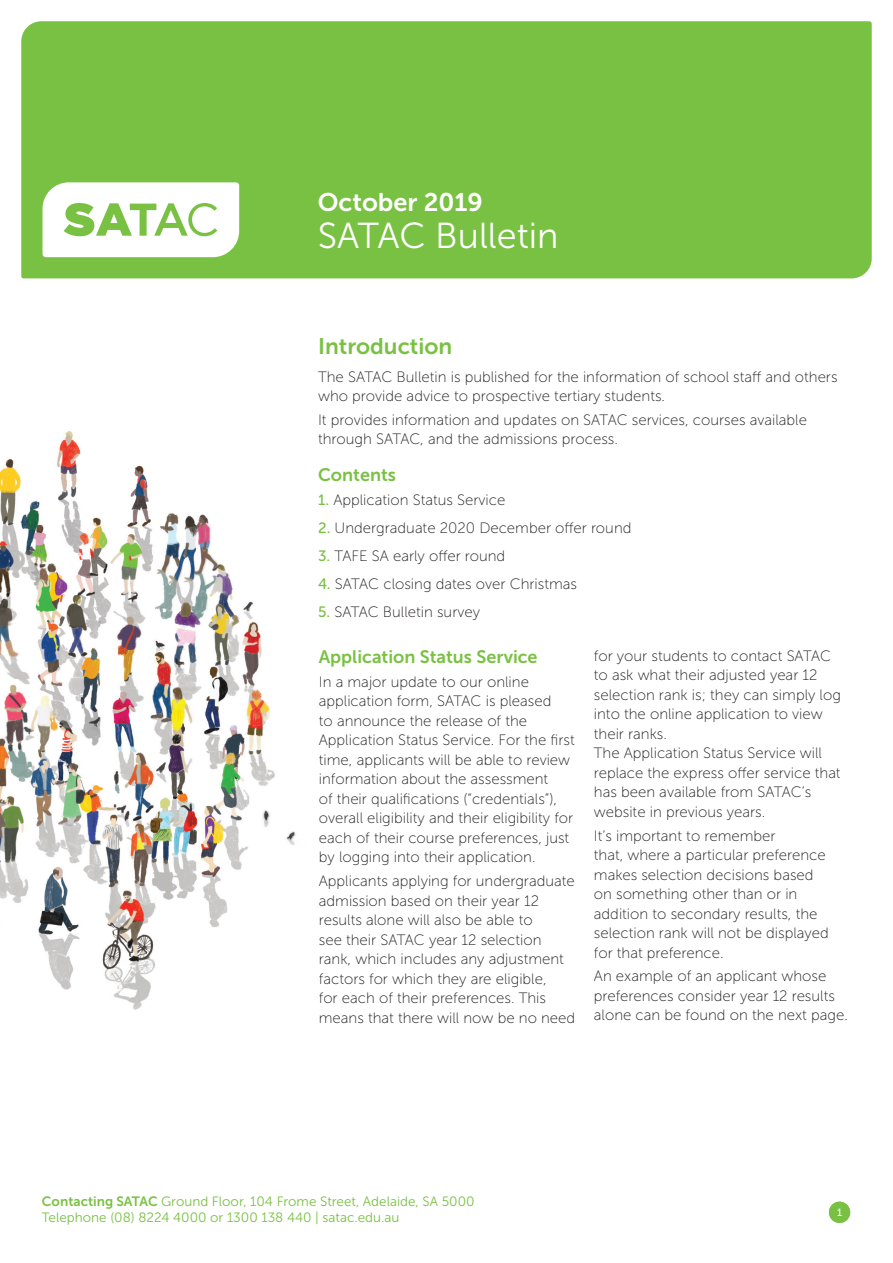
<style>
.page{position:relative;width:893px;height:1263px;background:#fff}
.page>*{position:absolute;margin:0;border:0;box-sizing:border-box;transform-origin:0 0}
.t1{font:36px "Museo Sans 300";color:#fff}
.t2{font:25.5px "Museo Sans 700";color:#fff}
.t3{font:22.5px "Museo Sans 700";color:#79c142}
.t4{font:18px "Museo Sans 700";color:#79c142}
.t5{font:15px/19.5px "Museo Sans 100";color:#231f20}
.t6{font:13.5px/16.5px "Museo Sans 300";color:#79c142}
.t7{font:10.5px "Museo Sans 500";color:#fff}
.s1{font-family:"Museo Sans 500";color:#79c142}
.s2{font-family:"Museo Sans 700"}
</style>
<div class="page">
<div style="left:21px;top:21px;width:851px;height:257px;background:#79c142"></div>
<svg style="left:43px;top:182px;width:196px;height:75px"></svg>
<div style="left:829px;top:1202px;width:21px;height:21px;background:#79c142;border-radius:50%"></div>
<img style="left:0;top:431px;width:296px;height:579px">
<h2 class="t2" style="left:318px;top:188px;width:167px">October 2019</h2>
<h1 class="t1" style="left:318px;top:216px;width:242px">SATAC Bulletin</h1>
<h3 class="t3" style="left:318px;top:333px;width:136px">Introduction</h3>
<p class="t5" style="left:318px;top:367px;width:521px">The SATAC Bulletin is published for the information of school staff and others who provide advice to prospective tertiary students.</p>
<p class="t5" style="left:318px;top:410px;width:490px">It provides information and updates on SATAC services, courses available through SATAC, and the admissions process.</p>
<p class="t4" style="left:318px;top:465px;width:79px">Contents</p>
<p class="t5" style="left:318px;top:490px;width:189px"><span class="s1">1.</span> Application Status Service</p>
<p class="t5" style="left:318px;top:518px;width:315px"><span class="s1">2.</span> Undergraduate 2020 December offer round</p>
<p class="t5" style="left:318px;top:546px;width:189px"><span class="s1">3.</span> TAFE SA early offer round</p>
<p class="t5" style="left:318px;top:574px;width:260px"><span class="s1">4.</span> SATAC closing dates over Christmas</p>
<p class="t5" style="left:318px;top:602px;width:163px"><span class="s1">5.</span> SATAC Bulletin survey</p>
<p class="t5" style="left:594px;top:646px;width:249px">for your students to contact SATAC to ask what their adjusted year 12 selection rank is; they can simply log into the online application to view their ranks.<br>The Application Status Service will replace the express offer service that has been available from SATAC’s website in previous years.</p>
<p class="t5" style="left:594px;top:826px;width:237px">It’s important to remember<br>that, where a particular preference makes selection decisions based on something other than or in addition to secondary results, the selection rank will not be displayed for that preference.</p>
<p class="t5" style="left:594px;top:967px;width:255px">An example of an applicant whose preferences consider year 12 results alone can be found on the next page.</p>
<p class="t4" style="left:319px;top:647px;width:220px">Application Status Service</p>
<p class="t5" style="left:319px;top:672px;width:257px">In a major update to our online application form, SATAC is pleased<br>to announce the release of the Application Status Service. For the first time, applicants will be able to review information about the assessment<br>of their qualifications (“credentials”), overall eligibility and their eligibility for each of their course preferences, just by logging into their application.</p>
<p class="t5" style="left:319px;top:871px;width:258px">Applicants applying for undergraduate admission based on their year 12 results alone will also be able to<br>see their SATAC year 12 selection rank, which includes any adjustment factors for which they are eligible,<br>for each of their preferences. This means that there will now be no need</p>
<p class="t6" style="left:42px;top:1193px;width:434px"><span class="s2">Contacting SATAC</span> Ground Floor, 104 Frome Street, Adelaide, SA 5000<br>Telephone (08) 8224 4000 or 1300 138 440 | satac.edu.au</p>
<p class="t7" style="left:837px;top:1207px;width:7px">1</p>
</div>
